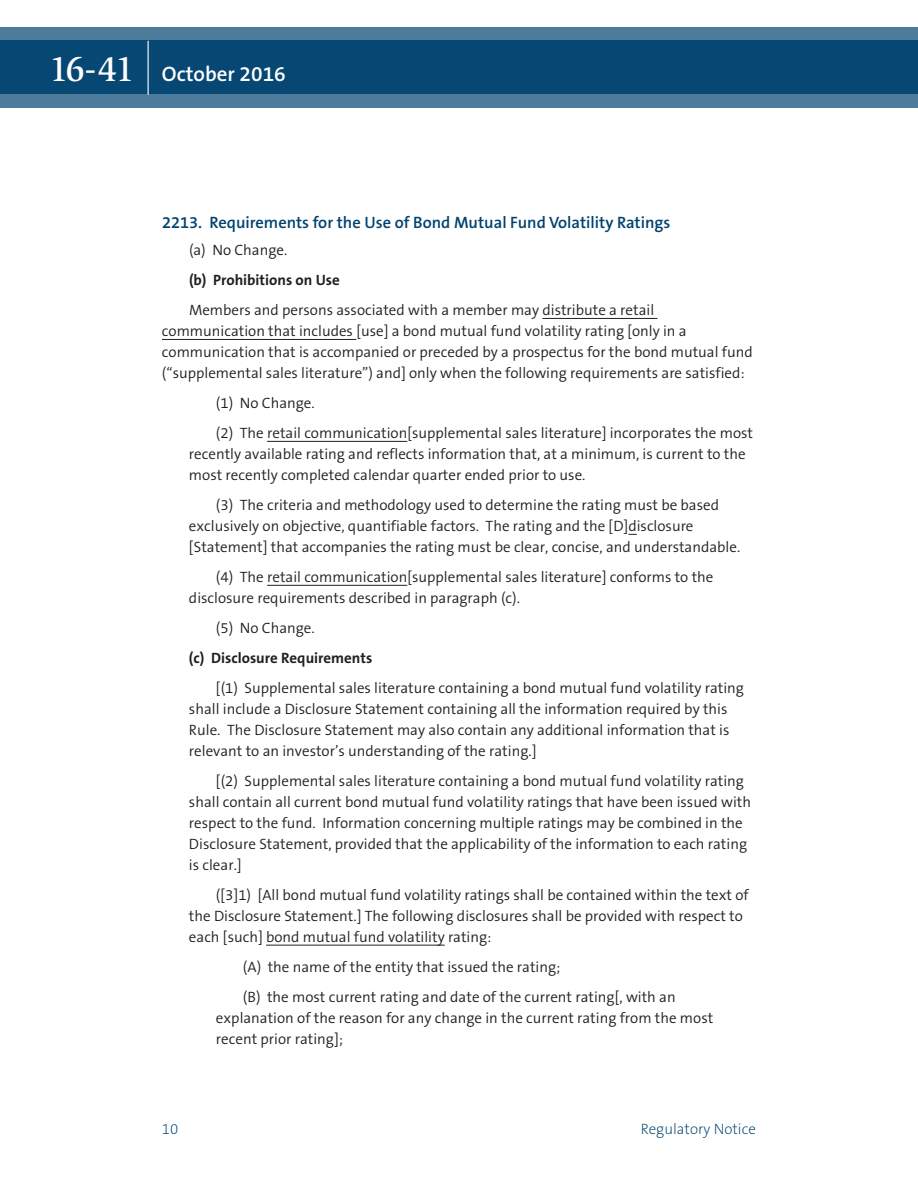
<style>
.page{position:relative;width:918px;height:1188px;background:#fff}
.page>*{position:absolute;margin:0;border:0;box-sizing:border-box;transform-origin:0 0}
.t1{font:600 21px "The Sans B6";color:#fff}
.t2{font:600 16.5px "The Sans B6";color:#004270}
.t3{font:300 15px/21px "The Sans B4";color:#231f20}
.t4{font:700 15px "The Sans B7";color:#231f20}
.t5{font:200 15px "The Sans B2";color:#004270}
.s1{font-family:"Slimbach LT";font-weight:500;font-size:36px}
</style>
<div class="page">
<hr style="left:542px;top:318px;width:116px;height:1px;background:#231f20">
<hr style="left:162px;top:339px;width:194px;height:1px;background:#231f20">
<hr style="left:267px;top:441px;width:140px;height:1px;background:#231f20">
<hr style="left:267px;top:585px;width:140px;height:1px;background:#231f20">
<hr style="left:266px;top:945px;width:179px;height:1px;background:#231f20">
<svg style="left:0;top:27px;width:918px;height:81px;background:#1e5881"></svg>
<hr style="left:148px;top:41px;width:1px;height:54px;background:#fff">
<h1 class="t1" style="left:49px;top:63px;width:238px"><span class="s1">16-41</span> October 2016</h1>
<p class="t2" style="left:162px;top:214px;width:510px">2213. Requirements for the Use of Bond Mutual Fund Volatility Ratings</p>
<p class="t3" style="left:189px;top:240px;width:100px">(a) No Change.</p>
<p class="t4" style="left:189px;top:272px;width:152px">(b) Prohibitions on Use</p>
<p class="t3" style="left:162px;top:300px;width:592px;text-indent:27px">Members and persons associated with a member may distribute a retail communication that includes [use] a bond mutual fund volatility rating [only in a communication that is accompanied or preceded by a prospectus for the bond mutual fund (“supplemental sales literature”) and] only when the following requirements are satisfied:</p>
<p class="t3" style="left:216px;top:389px;width:539px;line-height:30px">(1) No Change.<br>(2) The retail communication[supplemental sales literature] incorporates the most</p>
<p class="t3" style="left:189px;top:444px;width:558px">recently available rating and reflects information that, at a minimum, is current to the most recently completed calendar quarter ended prior to use.</p>
<p class="t3" style="left:189px;top:495px;width:553px;text-indent:27px">(3) The criteria and methodology used to determine the rating must be based exclusively on objective, quantifiable factors. The rating and the [D]disclosure [Statement] that accompanies the rating must be clear, concise, and understandable.</p>
<p class="t3" style="left:189px;top:567px;width:526px;text-indent:27px">(4) The retail communication[supplemental sales literature] conforms to the disclosure requirements described in paragraph (c).</p>
<p class="t3" style="left:216px;top:618px;width:100px">(5) No Change.</p>
<p class="t4" style="left:189px;top:650px;width:185px">(c) Disclosure Requirements</p>
<p class="t3" style="left:189px;top:678px;width:557px;text-indent:27px">[(1) Supplemental sales literature containing a bond mutual fund volatility rating shall include a Disclosure Statement containing all the information required by this Rule. The Disclosure Statement may also contain any additional information that is relevant to an investor’s understanding of the rating.]</p>
<p class="t3" style="left:189px;top:771px;width:564px;text-indent:27px">[(2) Supplemental sales literature containing a bond mutual fund volatility rating shall contain all current bond mutual fund volatility ratings that have been issued with respect to the fund. Information concerning multiple ratings may be combined in the Disclosure Statement, provided that the applicability of the information to each rating is clear.]</p>
<p class="t3" style="left:189px;top:885px;width:561px;text-indent:27px">([3]1) [All bond mutual fund volatility ratings shall be contained within the text of the Disclosure Statement.] The following disclosures shall be provided with respect to each [such] bond mutual fund volatility rating:</p>
<p class="t3" style="left:243px;top:952px;width:434px;line-height:30px">(A) the name of the entity that issued the rating;<br>(B) the most current rating and date of the current rating[, with an</p>
<p class="t3" style="left:216px;top:1008px;width:499px">explanation of the reason for any change in the current rating from the most recent prior rating];</p>
<p class="t5" style="left:162px;top:1121px;width:18px">10</p>
<p class="t5" style="left:641px;top:1121px;width:117px">Regulatory Notice</p>
</div>
